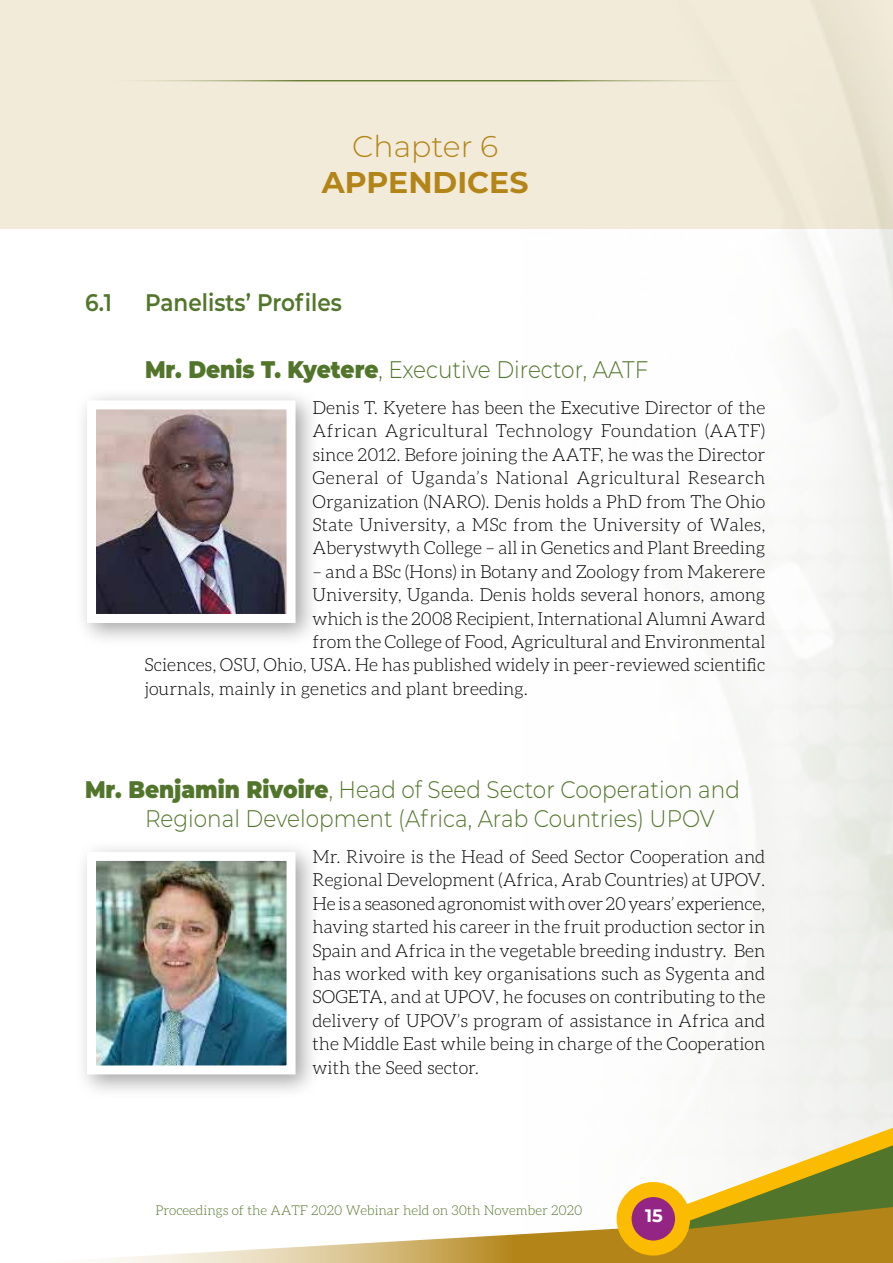
<style>
.page{position:relative;width:893px;height:1263px;background:#fff}
.page>*{position:absolute;margin:0;border:0;box-sizing:border-box;transform-origin:0 0}
.t1{font:700 30px "Montserrat";color:#b38518}
.t2{font:300 30px "Montserrat";color:#b38518}
.t3{font:300 24px/28.8px "Montserrat";color:#52752c;scale:.9 1}
.t4{font:600 24px "Montserrat";color:#52752c;scale:.9 1}
.t5{font:300 18px/23.4px "Aleo";color:#000;text-align:justify}
.t6{font:700 18px "Montserrat";color:#fff}
.t7{font:300 13.5px "Aleo";color:#52752c}
.s1{font-weight:900}
</style>
<div class="page">
<svg style="left:106px;top:1189px;width:787px;height:74px"></svg>
<svg style="left:636px;top:1110px;width:257px;height:135px"></svg>
<svg style="left:624px;top:1189px;width:59px;height:59px;background:#a33b70"></svg>
<div style="left:617px;top:1182px;width:73px;height:73px;border:15px solid #fabb00;border-radius:50%"></div>
<div style="left:0;top:0;width:893px;height:228px;background:#f3ebda"></div>
<div style="left:74px;top:388px;width:246px;height:260px;background:#000;opacity:.36"></div>
<img style="left:97px;top:410px;width:189px;height:203px">
<div style="left:87px;top:400px;width:209px;height:223px;border:9px solid #fff"></div>
<div style="left:74px;top:839px;width:246px;height:260px;background:#000;opacity:.36"></div>
<img style="left:97px;top:862px;width:189px;height:202px">
<div style="left:87px;top:852px;width:209px;height:222px;border:9px solid #fff"></div>
<h1 class="t2" style="left:352px;top:126px;width:148px">Chapter 6</h1>
<h1 class="t1" style="left:322px;top:160px;width:208px">APPENDICES</h1>
<h2 class="t4" style="left:85px;top:285px;width:31px">6.1</h2>
<h2 class="t4" style="left:145px;top:285px;width:220px">Panelists’ Profiles</h2>
<h2 class="t3" style="left:145px;top:354px;width:561px"><span class="s1">Mr. Denis T. Kyetere</span>, Executive Director, AATF</h2>
<p class="t5" style="left:313px;top:396px;width:454px">Denis T. Kyetere has been the Executive Director of the African Agricultural Technology Foundation (AATF) since 2012. Before joining the AATF, he was the Director General of Uganda’s National Agricultural Research Organization (NARO). Denis holds a PhD from The Ohio State University, a MSc from the University of Wales, Aberystwyth College – all in Genetics and Plant Breeding</p>
<p class="t5" style="left:313px;top:560px;width:454px">– and a BSc (Hons) in Botany and Zoology from Makerere</p>
<p class="t5" style="left:313px;top:583px;width:454px">University, Uganda. Denis holds several honors, among</p>
<p class="t5" style="left:313px;top:606px;width:454px">which is the 2008 Recipient, International Alumni Award</p>
<p class="t5" style="left:313px;top:630px;width:454px">from the College of Food, Agricultural and Environmental</p>
<p class="t5" style="left:145px;top:653px;width:622px">Sciences, OSU, Ohio, USA. He has published widely in peer-reviewed scientific</p>
<p class="t5" style="left:145px;top:677px;width:385px">journals, mainly in genetics and plant breeding.</p>
<h2 class="t3" style="left:145px;top:774px;width:663px;text-indent:-60px"><span class="s1">Mr. Benjamin Rivoire</span>, Head of Seed Sector Cooperation and<br>Regional Development (Africa, Arab Countries) UPOV</h2>
<p class="t5" style="left:313px;top:845px;width:454px">Mr. Rivoire is the Head of Seed Sector Cooperation and Regional Development (Africa, Arab Countries) at UPOV.<br>He is a seasoned agronomist with over 20 years’ experience, having started his career in the fruit production sector in Spain and Africa in the vegetable breeding industry. Ben has worked with key organisations such as Sygenta and SOGETA, and at UPOV, he focuses on contributing to the delivery of UPOV’s program of assistance in Africa and the Middle East while being in charge of the Cooperation with the Seed sector.</p>
<p class="t7" style="left:155px;top:1203px;width:429px">Proceedings of the AATF 2020 Webinar held on 30th November 2020</p>
<p class="t6" style="left:645px;top:1203px;width:19px">15</p>
</div>
